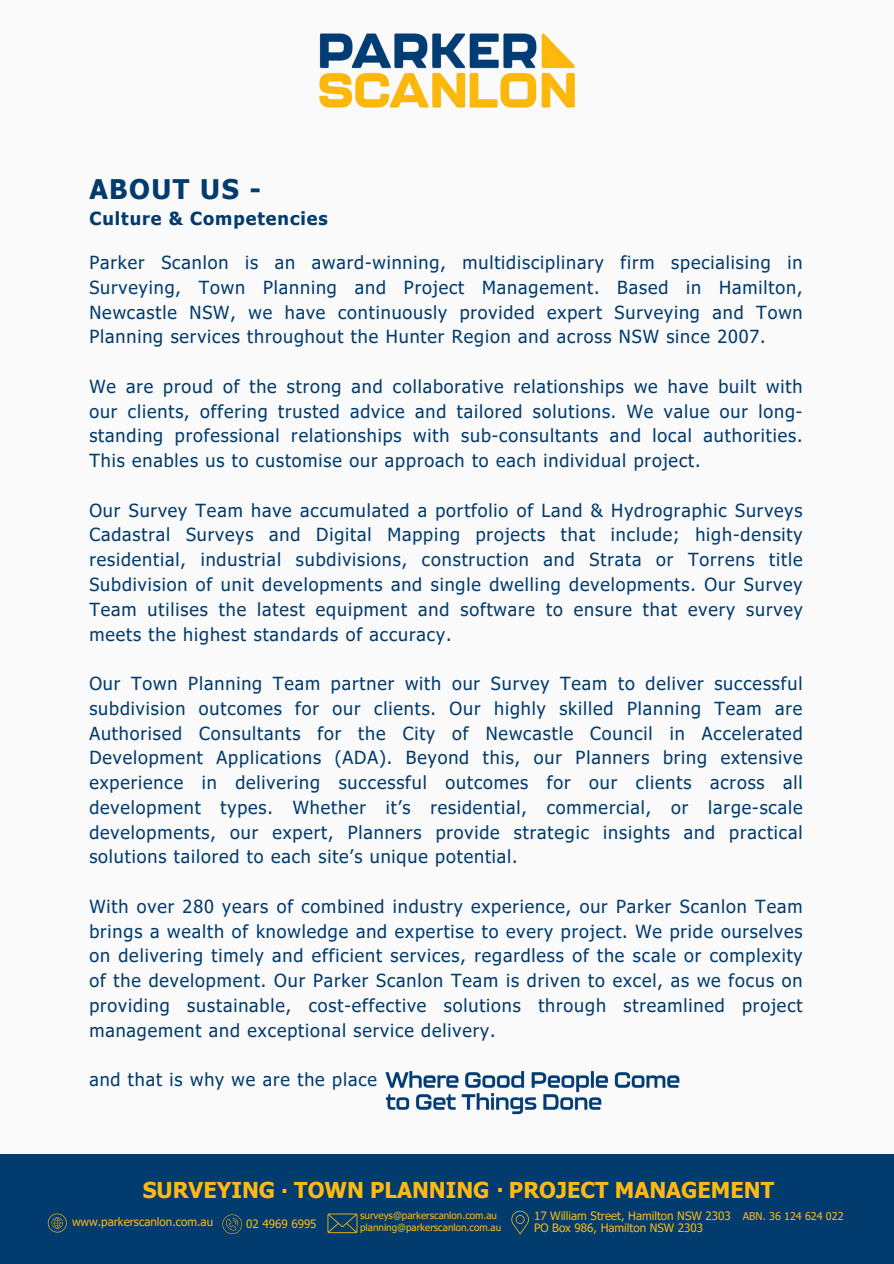
<style>
.page{position:relative;width:894px;height:1264px;background:#fff}
.page>*{position:absolute;margin:0;border:0;box-sizing:border-box;transform-origin:0 0}
.t1{font:700 27px "Tahoma";letter-spacing:.055em;color:#023b6d}
.t2{font:700 21.9px "Tahoma";color:#fdb913}
.t3{font:18px/24.8px "Tahoma";letter-spacing:.05em;color:#023b6d;text-align:justify}
.t4{font:700 18px "Tahoma";letter-spacing:.055em;color:#023b6d}
.t5{font:11.55px/12.6px "Tahoma";color:#fdb913}
.t6{font:10.65px "Tahoma";color:#fdb913}
.t7{font:9.9px/11.6px "Tahoma";color:#fdb913}
</style>
<div class="page">
<div style="left:0;top:0;width:893px;height:1263px;background:#fafafa"></div>
<div style="left:0;top:1154px;width:893px;height:109px;background:#023b6d"></div>
<svg style="left:48px;top:1213px;width:19px;height:19px"></svg>
<svg style="left:222px;top:1214px;width:20px;height:19px"></svg>
<svg style="left:511px;top:1210px;width:17px;height:24px"></svg>
<svg style="left:327px;top:1213px;width:30px;height:19px"></svg>
<img style="left:319px;top:33px;width:256px;height:75px">
<img style="left:385px;top:1070px;width:295px;height:45px">
<p class="t1" style="left:89px;top:172px;width:173px">ABOUT US -</p>
<p class="t4" style="left:89px;top:207px;width:240px">Culture &amp; Competencies</p>
<p class="t3" style="left:89px;top:249px;width:714px">Parker Scanlon is an award-winning, multidisciplinary firm specialising in Surveying, Town Planning and Project Management. Based in Hamilton, Newcastle NSW, we have continuously provided expert Surveying and Town Planning services throughout the Hunter Region and across NSW since 2007.</p>
<p class="t3" style="left:89px;top:373px;width:714px">We are proud of the strong and collaborative relationships we have built with our clients, offering trusted advice and tailored solutions. We value our long&shy;standing professional relationships with sub-consultants and local authorities.<br>This enables us to customise our approach to each individual project.</p>
<p class="t3" style="left:89px;top:497px;width:714px">Our Survey Team have accumulated a portfolio of Land &amp; Hydrographic Surveys Cadastral Surveys and Digital Mapping projects that include; high-density residential, industrial subdivisions, construction and Strata or Torrens title Subdivision of unit developments and single dwelling developments. Our Survey Team utilises the latest equipment and software to ensure that every survey meets the highest standards of accuracy.</p>
<p class="t3" style="left:89px;top:670px;width:714px">Our Town Planning Team partner with our Survey Team to deliver successful subdivision outcomes for our clients. Our highly skilled Planning Team are Authorised Consultants for the City of Newcastle Council in Accelerated Development Applications (ADA). Beyond this, our Planners bring extensive experience in delivering successful outcomes for our clients across all development types. Whether it’s residential, commercial, or large-scale developments, our expert, Planners provide strategic insights and practical solutions tailored to each site’s unique potential.</p>
<p class="t3" style="left:89px;top:893px;width:714px">With over 280 years of combined industry experience, our Parker Scanlon Team brings a wealth of knowledge and expertise to every project. We pride ourselves on delivering timely and efficient services, regardless of the scale or complexity of the development. Our Parker Scanlon Team is driven to excel, as we focus on providing sustainable, cost-effective solutions through streamlined project management and exceptional service delivery.</p>
<p class="t3" style="left:89px;top:1066px;width:289px">and that is why we are the place</p>
<p class="t2" style="left:143px;top:1176px;width:134px">SURVEYING</p>
<h2 class="t2" style="left:281px;top:1171px;width:8px">.</h2>
<p class="t2" style="left:294px;top:1176px;width:481px">TOWN PLANNING . PROJECT MANAGEMENT</p>
<p class="t6" style="left:742px;top:1209px;width:102px">ABN. 36 124 624 022</p>
<p class="t5" style="left:72px;top:1215px;width:143px">www.parkerscanlon.com.au</p>
<p class="t5" style="left:246px;top:1217px;width:72px">02 4969 6995</p>
<p class="t5" style="left:534px;top:1208px;width:198px">17 William Street, Hamilton NSW 2303<br>PO Box 986, Hamilton NSW 2303</p>
<p class="t7" style="left:360px;top:1209px;width:143px">surveys@parkerscanlon.com.au planning@parkerscanlon.com.au</p>
</div>
